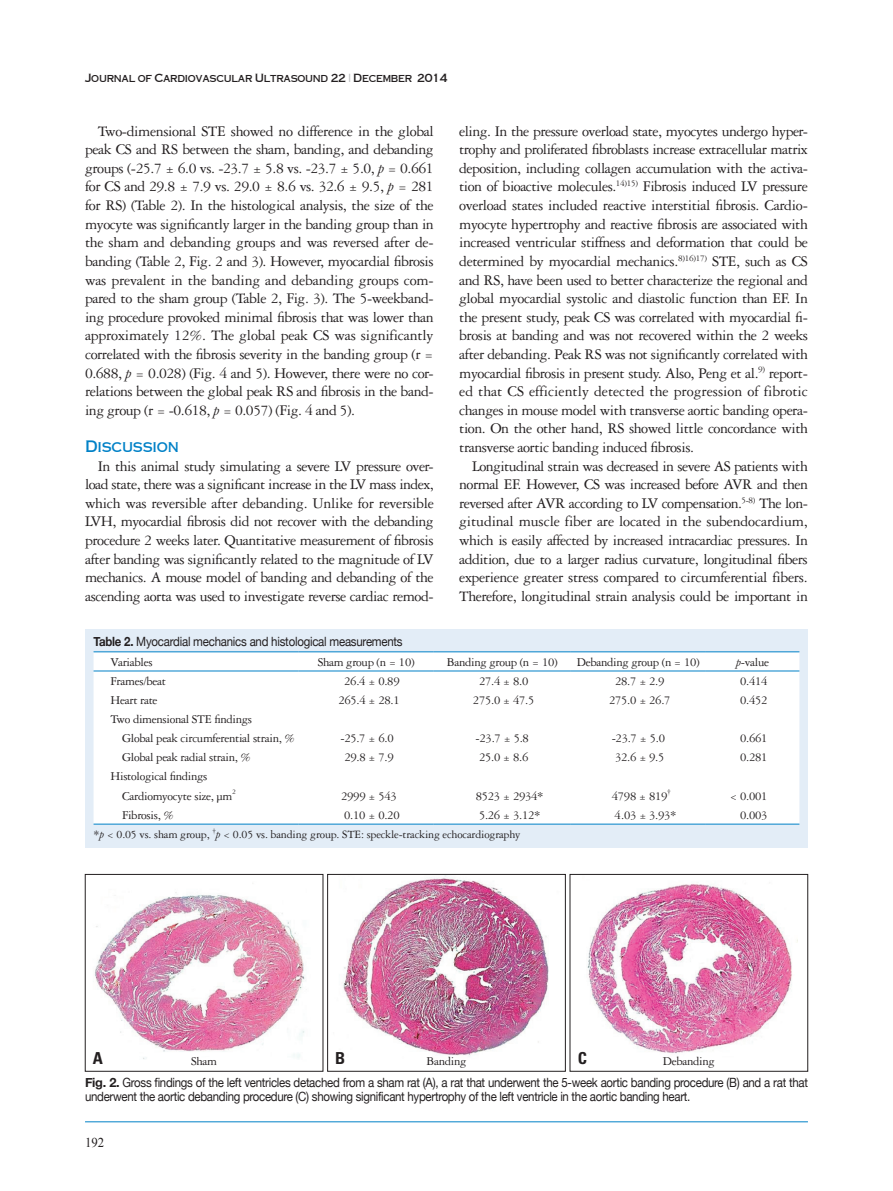
<style>
.page{position:relative;width:893px;height:1191px;background:#fff}
.page>*{position:absolute;margin:0;border:0;box-sizing:border-box;transform-origin:0 0}
.t1{font:700 condensed 16.5px "Univers LT Std";color:#231f20}
._01-본문{font:15.75px/18.6px "Garamond 3 LT Std";letter-spacing:-.03em;color:#231f20;text-align:justify}
._02-중제{font:700 15.75px "Metalcut";letter-spacing:-.015em;color:#0081c7}
.t2{font:13.5px "Times New Roman";color:#231f20;scale:.95 1}
.표본문{font:12.75px "Garamond 3 LT Std";letter-spacing:-.025em;color:#231f20}
._05-캡션{font:12.75px/14.2px "Helvetica Neue";letter-spacing:-.025em;color:#231f20;scale:.9 1}
.표제목{font:12.75px "Helvetica Neue";letter-spacing:-.02em;color:#231f20;scale:.9 1}
.표설명{font:12px "Garamond 3 LT Std";letter-spacing:-.015em;color:#231f20}
.t3{font:700 11.25px "Metalcut";letter-spacing:-.025em;color:#231f20}
.표본문-2{font:7.5px "Garamond 3 LT Std";color:#231f20}
.표설명-2{font:7.05px "Garamond 3 LT Std";color:#231f20}
.s1{color:#bcbdc0}
.s2{font-style:italic}
.s3{font-weight:700}
</style>
<div class="page">
<hr style="left:85px;top:1121px;width:723px;height:1px;background:#0081c7">
<div style="left:85px;top:629px;width:723px;height:219px;background:#e3edf7"></div>
<div style="left:94px;top:652px;width:705px;height:171px;background:#fff"></div>
<hr style="left:94px;top:823px;width:205px;height:1px;background:#0081c7">
<hr style="left:299px;top:823px;width:135px;height:1px;background:#0081c7">
<hr style="left:434px;top:823px;width:137px;height:1px;background:#0081c7">
<hr style="left:571px;top:823px;width:135px;height:1px;background:#0081c7">
<hr style="left:706px;top:823px;width:93px;height:1px;background:#0081c7">
<hr style="left:94px;top:651px;width:205px;height:1px;background:#0081c7">
<hr style="left:299px;top:651px;width:135px;height:1px;background:#0081c7">
<hr style="left:434px;top:651px;width:137px;height:1px;background:#0081c7">
<hr style="left:571px;top:651px;width:135px;height:1px;background:#0081c7">
<hr style="left:706px;top:651px;width:93px;height:1px;background:#0081c7">
<hr style="left:94px;top:670px;width:205px;height:1px;background:#0081c7">
<hr style="left:299px;top:670px;width:135px;height:1px;background:#0081c7">
<hr style="left:434px;top:670px;width:137px;height:1px;background:#0081c7">
<hr style="left:571px;top:670px;width:135px;height:1px;background:#0081c7">
<hr style="left:706px;top:670px;width:93px;height:1px;background:#0081c7">
<img style="left:94px;top:892px;width:211px;height:167px">
<div style="left:85px;top:874px;width:238px;height:197px;border:1px solid #231f20"></div>
<img style="left:343px;top:876px;width:206px;height:180px">
<div style="left:327px;top:874px;width:239px;height:197px;border:1px solid #231f20"></div>
<img style="left:587px;top:884px;width:211px;height:170px">
<div style="left:570px;top:874px;width:238px;height:197px;border:1px solid #231f20"></div>
<p class="t3" style="left:85px;top:71px;width:364px">Journal of Cardiovascular Ultrasound 22 <span class="s1">|</span> December 2014</p>
<p class="_01-본문" style="left:85px;top:122px;width:350px;text-indent:13px">Two-dimensional STE showed no difference in the global peak CS and RS between the sham, banding, and debanding groups (-25.7 ± 6.0 vs. -23.7 ± 5.8 vs. -23.7 ± 5.0, <span class="s2">p</span> = 0.661 for CS and 29.8 ± 7.9 vs. 29.0 ± 8.6 vs. 32.6 ± 9.5, <span class="s2">p</span> = 281 for RS) (Table 2). In the histological analysis, the size of the myocyte was significantly larger in the banding group than in the sham and debanding groups and was reversed after de&shy;banding (Table 2, Fig. 2 and 3). However, myocardial fibrosis was prevalent in the banding and debanding groups com&shy;pared to the sham group (Table 2, Fig. 3). The 5-weekband&shy;ing procedure provoked minimal fibrosis that was lower than approximately 12%. The global peak CS was significantly correlated with the fibrosis severity in the banding group (r = 0.688, <span class="s2">p</span> = 0.028) (Fig. 4 and 5). However, there were no cor&shy;relations between the global peak RS and fibrosis in the band&shy;ing group (r = -0.618, <span class="s2">p</span> = 0.057) (Fig. 4 and 5).</p>
<p class="_02-중제" style="left:85px;top:436px;width:95px">Discussion</p>
<p class="_01-본문" style="left:85px;top:456px;width:350px;text-indent:13px">In this animal study simulating a severe LV pressure over&shy;load state, there was a significant increase in the LV mass index, which was reversible after debanding. Unlike for reversible LVH, myocardial fibrosis did not recover with the debanding procedure 2 weeks later. Quantitative measurement of fibrosis after banding was significantly related to the magnitude of LV mechanics. A mouse model of banding and debanding of the ascending aorta was used to investigate reverse cardiac remod-</p>
<p class="표제목" style="left:94px;top:633px;width:345px"><span class="s3">Table 2.</span> Myocardial mechanics and histological measurements</p>
<p class="표본문" style="left:111px;top:655px;width:44px">Variables</p>
<p class="표본문" style="left:318px;top:655px;width:98px">Sham group (n = 10)</p>
<p class="표본문" style="left:447px;top:655px;width:112px">Banding group (n = 10)</p>
<p class="표본문" style="left:577px;top:655px;width:124px">Debanding group (n = 10)</p>
<p class="표본문" style="left:736px;top:655px;width:34px"><span class="s2">p</span>-value</p>
<p class="표본문" style="left:111px;top:674px;width:57px">Frames/beat</p>
<p class="표본문" style="left:344px;top:674px;width:57px">26.4 ± 0.89</p>
<p class="표본문" style="left:479px;top:674px;width:51px">27.4 ± 8.0</p>
<p class="표본문" style="left:615px;top:674px;width:51px">28.7 ± 2.9</p>
<p class="표본문" style="left:740px;top:674px;width:29px">0.414</p>
<p class="표본문" style="left:111px;top:693px;width:49px">Heart rate</p>
<p class="표본문" style="left:338px;top:693px;width:63px">265.4 ± 28.1</p>
<p class="표본문" style="left:473px;top:693px;width:63px">275.0 ± 47.5</p>
<p class="표본문" style="left:609px;top:693px;width:63px">275.0 ± 26.7</p>
<p class="표본문" style="left:740px;top:693px;width:29px">0.452</p>
<p class="표본문" style="left:111px;top:712px;width:143px">Two dimensional STE findings</p>
<p class="표본문" style="left:122px;top:731px;width:175px">Global peak circumferential strain, %</p>
<p class="표본문" style="left:340px;top:731px;width:55px">-25.7 ± 6.0</p>
<p class="표본문" style="left:476px;top:731px;width:55px">-23.7 ± 5.8</p>
<p class="표본문" style="left:612px;top:731px;width:55px">-23.7 ± 5.0</p>
<p class="표본문" style="left:740px;top:731px;width:29px">0.661</p>
<p class="표본문" style="left:122px;top:750px;width:131px">Global peak radial strain, %</p>
<p class="표본문" style="left:344px;top:750px;width:51px">29.8 ± 7.9</p>
<p class="표본문" style="left:479px;top:750px;width:51px">25.0 ± 8.6</p>
<p class="표본문" style="left:615px;top:750px;width:51px">32.6 ± 9.5</p>
<p class="표본문" style="left:740px;top:750px;width:29px">0.281</p>
<p class="표본문" style="left:111px;top:769px;width:99px">Histological findings</p>
<p class="표본문" style="left:122px;top:789px;width:112px">Cardiomyocyte size, μm</p>
<p class="_01-본문" style="left:459px;top:122px;width:350px">eling. In the pressure overload state, myocytes undergo hyper&shy;trophy and proliferated fibroblasts increase extracellular matrix deposition, including collagen accumulation with the activa&shy;tion of bioactive molecules.<sup>14)15)</sup> Fibrosis induced LV pressure overload states included reactive interstitial fibrosis. Cardio&shy;myocyte hypertrophy and reactive fibrosis are associated with increased ventricular stiffness and deformation that could be determined by myocardial mechanics.<sup>8)16)17)</sup> STE, such as CS and RS, have been used to better characterize the regional and global myocardial systolic and diastolic function than EF. In the present study, peak CS was correlated with myocardial fi&shy;brosis at banding and was not recovered within the 2 weeks after debanding. Peak RS was not significantly correlated with myocardial fibrosis in present study. Also, Peng et al.<sup>9)</sup> report&shy;ed that CS efficiently detected the progression of fibrotic changes in mouse model with transverse aortic banding opera&shy;tion. On the other hand, RS showed little concordance with transverse aortic banding induced fibrosis.</p>
<p class="_01-본문" style="left:459px;top:456px;width:350px;text-indent:13px">Longitudinal strain was decreased in severe AS patients with normal EF. However, CS was increased before AVR and then reversed after AVR according to LV compensation.<sup>5-8)</sup> The lon&shy;gitudinal muscle fiber are located in the subendocardium, which is easily affected by increased intracardiac pressures. In addition, due to a larger radius curvature, longitudinal fibers experience greater stress compared to circumferential fibers.<br>Therefore, longitudinal strain analysis could be important in</p>
<p class="표본문-2" style="left:232px;top:787px;width:5px">2</p>
<p class="표본문" style="left:341px;top:789px;width:57px">2999 ± 543</p>
<p class="표본문" style="left:476px;top:789px;width:69px">8523 ± 2934*</p>
<p class="표본문" style="left:612px;top:789px;width:57px">4798 ± 819</p>
<p class="표본문-2" style="left:667px;top:787px;width:5px">†</p>
<p class="표본문" style="left:730px;top:789px;width:39px">&lt; 0.001</p>
<p class="표본문" style="left:122px;top:808px;width:54px">Fibrosis, %</p>
<p class="표본문" style="left:344px;top:808px;width:57px">0.10 ± 0.20</p>
<p class="표본문" style="left:479px;top:808px;width:63px">5.26 ± 3.12*</p>
<p class="표본문" style="left:614px;top:808px;width:64px">4.03 ± 3.93*</p>
<p class="표본문" style="left:740px;top:808px;width:29px">0.003</p>
<p class="표설명" style="left:94px;top:828px;width:118px">*<span class="s2">p</span> &lt; 0.05 vs. sham group,</p>
<p class="표설명-2" style="left:212px;top:826px;width:5px">†</p>
<p class="표설명" style="left:216px;top:828px;width:306px"><span class="s2">p</span> &lt; 0.05 vs. banding group. STE: speckle-tracking echocardiography</p>
<p class="t1" style="left:93px;top:1048px;width:12px">A</p>
<p class="표본문" style="left:191px;top:1054px;width:27px">Sham</p>
<p class="t1" style="left:335px;top:1048px;width:12px">B</p>
<p class="표본문" style="left:427px;top:1054px;width:41px">Banding</p>
<p class="t1" style="left:578px;top:1048px;width:11px">C</p>
<p class="표본문" style="left:663px;top:1054px;width:53px">Debanding</p>
<p class="_05-캡션" style="left:85px;top:1074px;width:805px"><span class="s3">Fig. 2.</span> Gross findings of the left ventricles detached from a sham rat (A), a rat that underwent the 5-week aortic banding procedure (B) and a rat that underwent the aortic debanding procedure (C) showing significant hypertrophy of the left ventricle in the aortic banding heart.</p>
<p class="t2" style="left:85px;top:1133px;width:22px">192</p>
</div>
